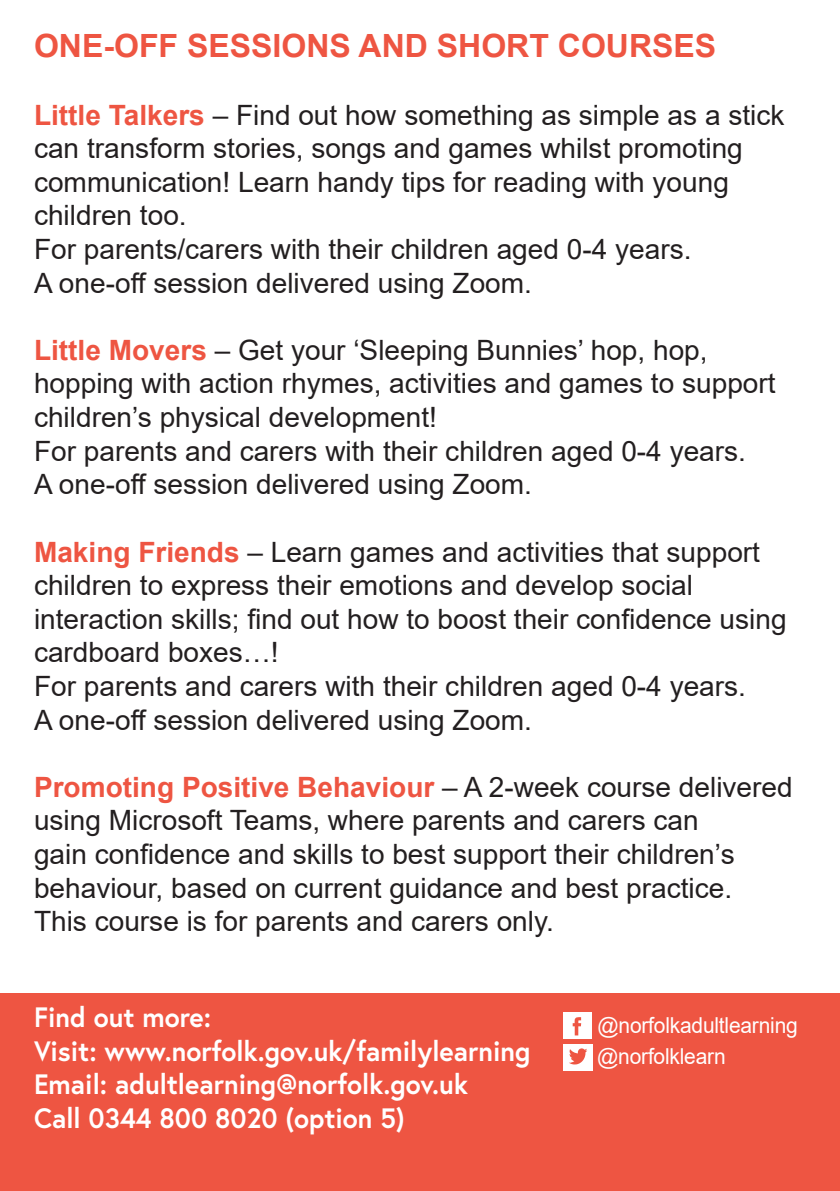
<style>
.page{position:relative;width:840px;height:1191px;background:#fff}
.page>*{position:absolute;margin:0;border:0;box-sizing:border-box;transform-origin:0 0}
.t1{font:700 32px "Arial";color:#ee5542}
.t2{font:28px/33.6px "Arial";color:#231f20}
.t3{font:700 28px/33.6px "Europa";color:#fff;scale:.95 1}
.t4{font:22px "Arial";letter-spacing:-.01em;color:#fff;scale:.95 1}
.s1{font-weight:700;color:#ee5542}
</style>
<div class="page">
<div style="left:0;top:994px;width:839px;height:197px;background:#ee5542"></div>
<div style="left:562px;top:1043px;width:30px;height:27px;background:#fff"></div>
<svg style="left:569px;top:1048px;width:18px;height:16px"></svg>
<div style="left:562px;top:1012px;width:29px;height:27px;background:#fff"></div>
<svg style="left:572px;top:1017px;width:9px;height:18px"></svg>
<p class="t1" style="left:34px;top:24px;width:683px">ONE-OFF SESSIONS AND SHORT COURSES</p>
<p class="t2" style="left:34px;top:98px;width:751px"><span class="s1">Little Talkers</span> – Find out how something as simple as a stick can transform stories, songs and games whilst promoting communication! Learn handy tips for reading with young children too.</p>
<p class="t2" style="left:34px;top:232px;width:658px">For parents/carers with their children aged 0-4 years.<br>A one-off session delivered using Zoom.</p>
<p class="t2" style="left:34px;top:333px;width:742px"><span class="s1">Little Movers</span> – Get your ‘Sleeping Bunnies’ hop, hop, hopping with action rhymes, activities and games to support children’s physical development!</p>
<p class="t2" style="left:34px;top:434px;width:713px">For parents and carers with their children aged 0-4 years.</p>
<p class="t2" style="left:34px;top:467px;width:499px">A one-off session delivered using Zoom.</p>
<p class="t2" style="left:34px;top:535px;width:753px"><span class="s1">Making Friends</span> – Learn games and activities that support children to express their emotions and develop social interaction skills; find out how to boost their confidence using cardboard boxes…!</p>
<p class="t2" style="left:34px;top:669px;width:713px">For parents and carers with their children aged 0-4 years.</p>
<p class="t2" style="left:34px;top:703px;width:499px">A one-off session delivered using Zoom.</p>
<p class="t2" style="left:34px;top:770px;width:759px"><span class="s1">Promoting Positive Behaviour</span> – A 2-week course delivered using Microsoft Teams, where parents and carers can<br>gain confidence and skills to best support their children’s behaviour, based on current guidance and best practice.</p>
<p class="t2" style="left:34px;top:904px;width:521px">This course is for parents and carers only.</p>
<p class="t3" style="left:34px;top:999px;width:523px">Find out more:<br>Visit: www.norfolk.gov.uk/familylearning<br>Email: adultlearning@norfolk.gov.uk<br>Call 0344 800 8020 (option 5)</p>
<p class="t4" style="left:597px;top:1010px;width:212px">@norfolkadultlearning</p>
<p class="t4" style="left:597px;top:1041px;width:137px">@norfolklearn</p>
</div>
